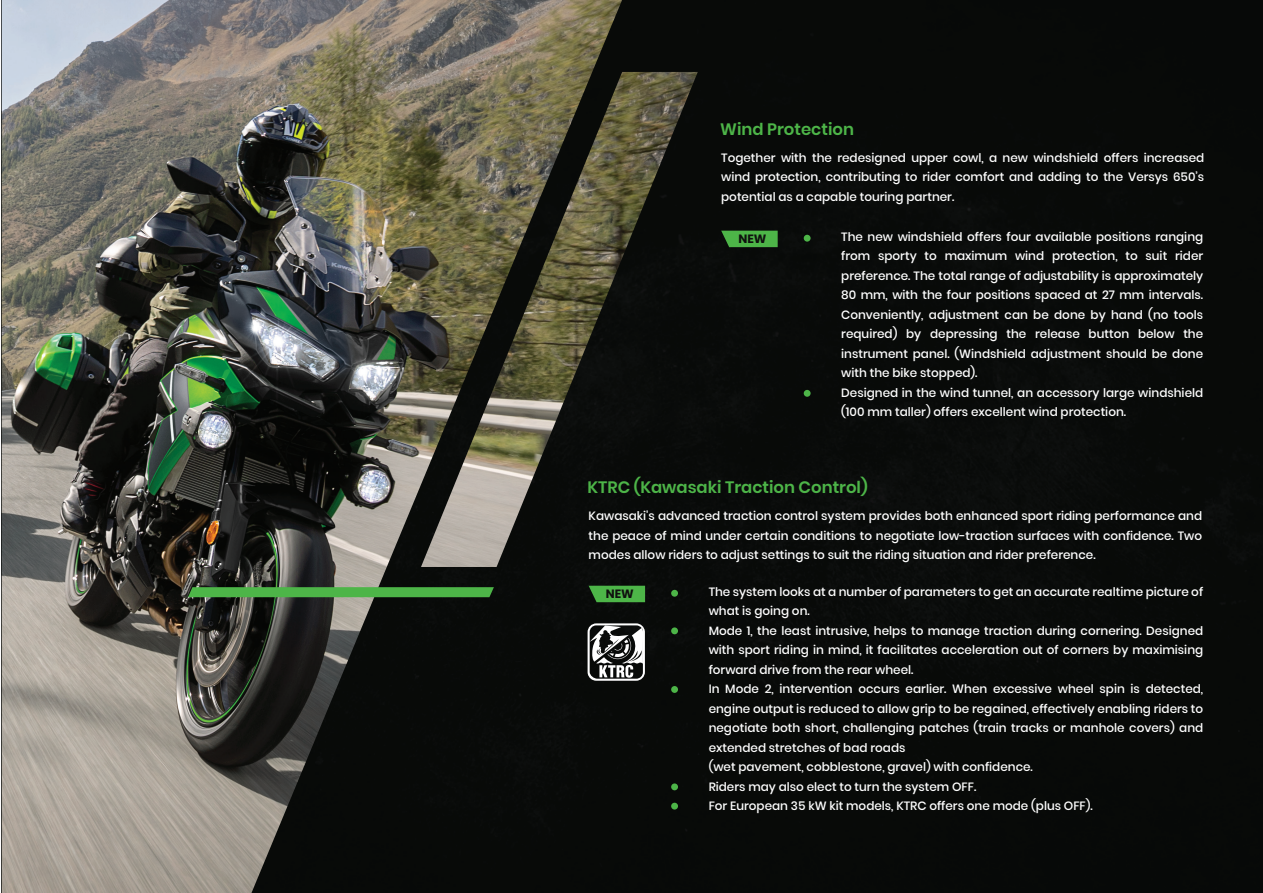
<style>
.page{position:relative;width:1263px;height:893px;background:#fff}
.page>*{position:absolute;margin:0;border:0;box-sizing:border-box;transform-origin:0 0}
.t1{font:600 16.5px "Poppins";color:#4db548}
.t2{font:500 12px/19.5px "Poppins";color:#fff}
.t3{font:700 12px "Poppins";color:#10110f}
</style>
<div class="page">
<div style="left:622px;top:0;width:641px;height:893px;background:#080a08"></div>
<img style="left:2px;top:0;width:620px;height:893px">
<svg style="left:721px;top:231px;width:57px;height:16px"></svg>
<div style="left:804px;top:235px;width:7px;height:7px;background:#4db548;border-radius:50%"></div>
<div style="left:804px;top:390px;width:7px;height:7px;background:#4db548;border-radius:50%"></div>
<svg style="left:589px;top:586px;width:56px;height:16px"></svg>
<div style="left:671px;top:590px;width:7px;height:7px;background:#4db548;border-radius:50%"></div>
<div style="left:671px;top:627px;width:7px;height:7px;background:#4db548;border-radius:50%"></div>
<div style="left:671px;top:686px;width:7px;height:7px;background:#4db548;border-radius:50%"></div>
<div style="left:671px;top:783px;width:7px;height:7px;background:#4db548;border-radius:50%"></div>
<div style="left:671px;top:803px;width:7px;height:7px;background:#4db548;border-radius:50%"></div>
<img style="left:421px;top:72px;width:277px;height:495px">
<svg style="left:188px;top:587px;width:306px;height:10px;background:#4bb046"></svg>
<svg style="left:588px;top:623px;width:57px;height:58px"></svg>
<h1 class="t1" style="left:720px;top:120px;width:135px">Wind Protection</h1>
<p class="t2" style="left:721px;top:148px;width:485px;text-align:justify">Together with the redesigned upper cowl, a new windshield offers increased wind protection, contributing to rider comfort and adding to the Versys 650’s potential as a capable touring partner.</p>
<p class="t3" style="left:738px;top:232px;width:30px">NEW</p>
<p class="t2" style="left:841px;top:227px;width:363px">The new windshield offers four available positions ranging from sporty to maximum wind protection, to suit rider preference. The total range of adjustability is approximately 80 mm, with the four positions spaced at 27 mm intervals.<br>Conveniently, adjustment can be done by hand (no tools required) by depressing the release button below the instrument panel. (Windshield adjustment should be done with the bike stopped).<br>Designed in the wind tunnel, an accessory large windshield (100 mm taller) offers excellent wind protection.</p>
<h1 class="t1" style="left:588px;top:478px;width:282px">KTRC (Kawasaki Traction Control)</h1>
<p class="t2" style="left:589px;top:506px;width:615px;text-align:justify">Kawasaki's advanced traction control system provides both enhanced sport riding performance and the peace of mind under certain conditions to negotiate low-traction surfaces with confidence. Two modes allow riders to adjust settings to suit the riding situation and rider preference.</p>
<p class="t3" style="left:606px;top:587px;width:30px">NEW</p>
<p class="t2" style="left:709px;top:582px;width:496px">The system looks at a number of parameters to get an accurate realtime picture of what is going on.<br>Mode 1, the least intrusive, helps to manage traction during cornering. Designed with sport riding in mind, it facilitates acceleration out of corners by maximising forward drive from the rear wheel.<br>In Mode 2, intervention occurs earlier. When excessive wheel spin is detected, engine output is reduced to allow grip to be regained, effectively enabling riders to negotiate both short, challenging patches (train tracks or manhole covers) and extended stretches of bad roads<br>(wet pavement, cobblestone, gravel) with confidence.<br>Riders may also elect to turn the system OFF.<br>For European 35 kW kit models, KTRC offers one mode (plus OFF).</p>
</div>
